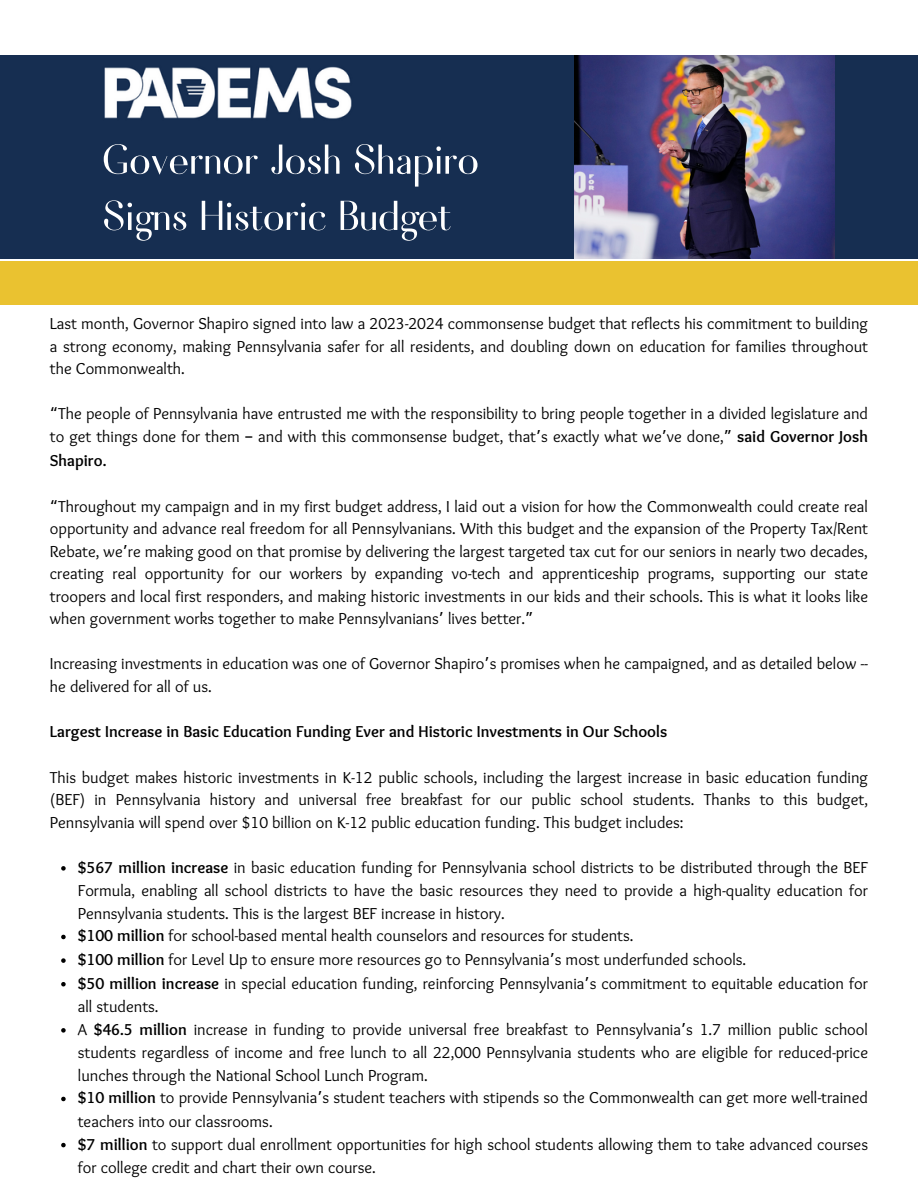
<style>
.page{position:relative;width:918px;height:1188px;background:#fff}
.page>*{position:absolute;margin:0;border:0;box-sizing:border-box;transform-origin:0 0}
.t1{font:55.8px "Fiona";color:#fff}
.t2{font:16.5px/22.5px "Sukar";color:#000;text-align:justify}
.t3{font:700 16.5px "Sukar";color:#000}
.s1{font-family:"Noto Sans Gurmukhi"}
.s2{font-weight:700}
</style>
<div class="page">
<div style="left:0;top:55px;width:918px;height:203px;background:#162e51"></div>
<img style="left:104px;top:66px;width:248px;height:53px">
<div style="left:0;top:262px;width:918px;height:43px;background:#eac230"></div>
<img style="left:574px;top:56px;width:260px;height:202px">
<svg style="left:61px;top:866px;width:5px;height:5px"></svg>
<svg style="left:61px;top:935px;width:5px;height:4px"></svg>
<svg style="left:61px;top:958px;width:5px;height:5px"></svg>
<svg style="left:61px;top:982px;width:5px;height:4px"></svg>
<svg style="left:61px;top:1028px;width:5px;height:5px"></svg>
<svg style="left:61px;top:1097px;width:5px;height:4px"></svg>
<svg style="left:61px;top:1143px;width:5px;height:4px"></svg>
<p class="t1" style="left:102px;top:129px;width:378px">Governor Josh Shapiro</p>
<p class="t1" style="left:102px;top:185px;width:350px">Signs Historic Budget</p>
<p class="t2" style="left:50px;top:314px;width:820px">Last month, Governor Shapiro signed into law a 2023-2024 commonsense budget that reflects his commitment to building a strong economy, making Pennsylvania safer for all residents, and doubling down on education for families throughout the Commonwealth.</p>
<p class="t2" style="left:50px;top:404px;width:820px;line-height:23.1px"><span class="s1">“</span>The people of Pennsylvania have entrusted me with the responsibility to bring people together in a divided legislature and to get things done for them <span class="s1">–</span> and with this commonsense budget, that<span class="s1">’</span>s exactly what we<span class="s1">’</span>ve done,<span class="s1">”</span> <span class="s2">said Governor Josh Shapiro.</span></p>
<p class="t2" style="left:50px;top:496px;width:820px"><span class="s1">“</span>Throughout my campaign and in my first budget address, I laid out a vision for how the Commonwealth could create real opportunity and advance real freedom for all Pennsylvanians. With this budget and the expansion of the Property Tax/Rent Rebate, we<span class="s1">’</span>re making good on that promise by delivering the largest targeted tax cut for our seniors in nearly two decades, creating real opportunity for our workers by expanding vo-tech and apprenticeship programs, supporting our state troopers and local first responders, and making historic investments in our kids and their schools. This is what it looks like when government works together to make Pennsylvanians<span class="s1">’</span> lives better.<span class="s1">”</span></p>
<p class="t2" style="left:50px;top:654px;width:820px">Increasing investments in education was one of Governor Shapiro<span class="s1">’</span>s promises when he campaigned, and as detailed below -- he delivered for all of us.</p>
<p class="t3" style="left:50px;top:722px;width:619px">Largest Increase in Basic Education Funding Ever and Historic Investments in Our Schools</p>
<p class="t2" style="left:50px;top:767px;width:820px">This budget makes historic investments in K-12 public schools, including the largest increase in basic education funding (BEF) in Pennsylvania history and universal free breakfast for our public school students. Thanks to this budget, Pennsylvania will spend over $10 billion on K-12 public education funding. This budget includes:</p>
<p class="t2" style="left:78px;top:857px;width:792px;line-height:23.1px"><span class="s2">$567 million increase</span> in basic education funding for Pennsylvania school districts to be distributed through the BEF Formula, enabling all school districts to have the basic resources they need to provide a high-quality education for Pennsylvania students. This is the largest BEF increase in history.</p>
<p class="t2" style="left:78px;top:926px;width:557px"><span class="s2">$100 million</span> for school-based mental health counselors and resources for students.</p>
<p class="t2" style="left:78px;top:950px;width:670px"><span class="s2">$100 million</span> for Level Up to ensure more resources go to Pennsylvania<span class="s1">’</span>s most underfunded schools.</p>
<p class="t2" style="left:78px;top:973px;width:792px;line-height:23.7px"><span class="s2">$50 million increase</span> in special education funding, reinforcing Pennsylvania<span class="s1">’</span>s commitment to equitable education for all students.</p>
<p class="t2" style="left:78px;top:1019px;width:792px;line-height:23.1px">A <span class="s2">$46.5 million</span> increase in funding to provide universal free breakfast to Pennsylvania<span class="s1">’</span>s 1.7 million public school students regardless of income and free lunch to all 22,000 Pennsylvania students who are eligible for reduced-price lunches through the National School Lunch Program.</p>
<p class="t2" style="left:78px;top:1087px;width:792px;line-height:23.7px"><span class="s2">$10 million</span> to provide Pennsylvania<span class="s1">’</span>s student teachers with stipends so the Commonwealth can get more well-trained teachers into our classrooms.</p>
<p class="t2" style="left:78px;top:1133px;width:792px;line-height:23.7px"><span class="s2">$7 million</span> to support dual enrollment opportunities for high school students allowing them to take advanced courses for college credit and chart their own course.</p>
</div>
